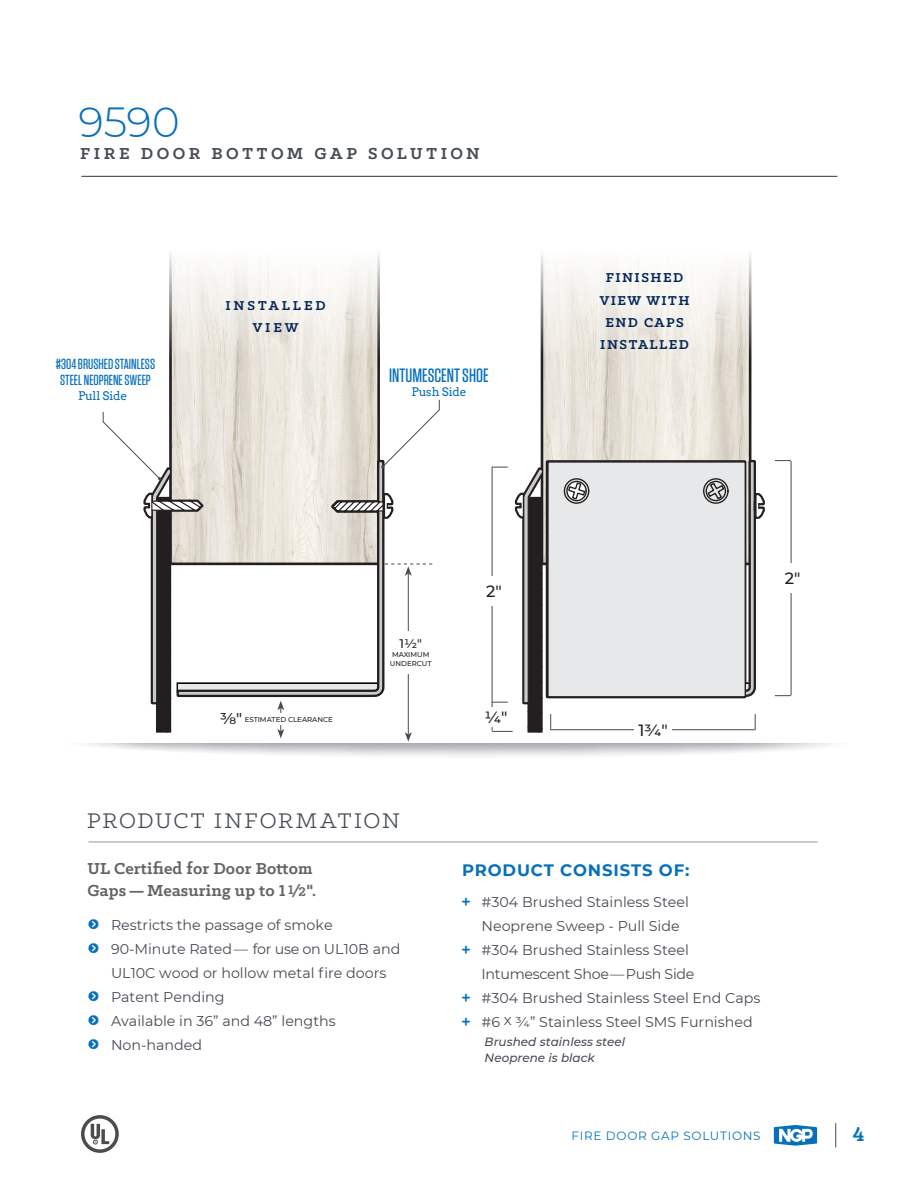
<style>
.page{position:relative;width:918px;height:1188px;background:#fff}
.page>*{position:absolute;margin:0;border:0;box-sizing:border-box;transform-origin:0 0}
.t1{font:300 42px "Montserrat";color:#0770ba}
.t2{font:24px "Klinic Slab";letter-spacing:.07em;color:#464b54}
.t3{font:700 22.5px "Klinic Slab";color:#0770ba}
.t4{font:500 19.2px "Tungsten";color:#0770ba}
.t5{font:700 18px/22.5px "Klinic Slab";letter-spacing:.01em;color:#636366}
.t6{font:700 18px "Klinic Slab";letter-spacing:.2em;color:#464b54}
.t7{font:700 16.5px "Montserrat";letter-spacing:.05em;color:#0770ba}
.SUBHEADS{font:500 16.2px "Montserrat";color:#231f20}
.SUBHEADS-2{font:500 15.6px "Montserrat";color:#231f20}
.t8{font:500 14.55px/16.2px "Tungsten";color:#0770ba;text-align:center}
.SUBHEADS-3{font:700 14.55px/22.2px "Klinic Slab";letter-spacing:.1em;color:#042758;text-align:center}
.SUBHEADS-4{font:700 14.55px/22.2px "Klinic Slab";letter-spacing:.2em;color:#042758;text-align:center}
.t9{font:14.25px/24px "Montserrat";color:#464b54}
.t10{font:14.25px "Montserrat";letter-spacing:-.02em;color:#464b54}
.SUBHEADS-5{font:500 12.45px "Montserrat";color:#231f20}
.t11{font:italic 500 12px "Montserrat";color:#464b54}
.t12{font:12px "Montserrat";letter-spacing:.06em;color:#0770ba}
.SUBHEADS-6{font:11.85px "Twentytwelve Slab";color:#0770ba}
.SUBHEADS-7{font:500 7.05px/8.9px "Montserrat";color:#231f20}
.s1{font-size:14.25px}
.s2{font-size:21px}
</style>
<div class="page">
<svg style="left:774px;top:1125px;width:43px;height:21px"></svg>
<svg style="left:835px;top:1123px;width:1px;height:25px"></svg>
<svg style="left:81px;top:1115px;width:38px;height:38px"></svg>
<hr style="left:88px;top:842px;width:730px;height:1px;background:#91959d">
<svg style="left:81px;top:175px;width:757px;height:581px"></svg>
<div style="left:225px;top:714px;width:128px;height:11px;background:#fff"></div>
<hr style="left:81px;top:176px;width:756px;height:1px;background:#464b54">
<p class="t1" style="left:79px;top:94px;width:103px">9590</p>
<p class="t6" style="left:80px;top:142px;width:401px">FIRE DOOR BOTTOM GAP SOLUTION</p>
<p class="t8" style="left:56px;top:356px;width:101px">#304 BRUSHED STAINLESS<br>STEEL NEOPRENE SWEEP</p>
<p class="SUBHEADS-6" style="left:78px;top:388px;width:50px">Pull Side</p>
<p class="SUBHEADS-4" style="left:225px;top:294px;width:102px">INSTALLED<br>VIEW</p>
<p class="t4" style="left:389px;top:365px;width:101px">INTUMESCENT SHOE</p>
<p class="SUBHEADS-6" style="left:412px;top:385px;width:56px">Push Side</p>
<p class="SUBHEADS-3" style="left:600px;top:266px;width:91px">FINISHED<br>VIEW WITH<br>END CAPS<br>INSTALLED</p>
<p class="SUBHEADS-2" style="left:220px;top:707px;width:24px">3/8ʺ</p>
<p class="SUBHEADS-7" style="left:245px;top:715px;width:90px">ESTIMATED CLEARANCE</p>
<p class="SUBHEADS-5" style="left:400px;top:635px;width:24px">11/2ʺ</p>
<p class="SUBHEADS-7" style="left:390px;top:650px;width:43px">MAXIMUM<br>UNDERCUT</p>
<p class="t2" style="left:87px;top:805px;width:314px">PRODUCT INFORMATION</p>
<p class="t5" style="left:88px;top:856px;width:230px">UL Certified for Door Bottom<br>Gaps—Measuring up to 1 <span class="s1">1</span><span class="s2">⁄</span><span class="s1">2</span>".</p>
<p class="t9" style="left:111px;top:912px;width:223px">Restricts the passage of smoke</p>
<p class="t9" style="left:111px;top:936px;width:291px">90-Minute Rated — for use on UL10B and<br>UL10C wood or hollow metal fire doors</p>
<p class="t9" style="left:111px;top:984px;width:115px">Patent Pending</p>
<p class="t9" style="left:111px;top:1008px;width:226px">Available in 36” and 48” lengths</p>
<p class="t9" style="left:111px;top:1032px;width:93px">Non-handed</p>
<p class="SUBHEADS" style="left:486px;top:580px;width:17px">2ʺ</p>
<p class="SUBHEADS" style="left:484px;top:706px;width:25px">1/4ʺ</p>
<p class="SUBHEADS" style="left:639px;top:719px;width:31px">13/4ʺ</p>
<p class="SUBHEADS" style="left:785px;top:567px;width:17px">2ʺ</p>
<p class="t7" style="left:462px;top:858px;width:229px">PRODUCT CONSISTS OF:</p>
<p class="t9" style="left:482px;top:889px;width:209px">#304 Brushed Stainless Steel<br>Neoprene Sweep - Pull Side</p>
<p class="t9" style="left:482px;top:937px;width:209px">#304 Brushed Stainless Steel</p>
<p class="t10" style="left:482px;top:964px;width:215px">Intumescent Shoe — Push Side</p>
<p class="t9" style="left:482px;top:985px;width:280px">#304 Brushed Stainless Steel End Caps</p>
<p class="t9" style="left:482px;top:1009px;width:273px">#6 X 3/4” Stainless Steel SMS Furnished</p>
<p class="t11" style="left:485px;top:1033px;width:142px">Brushed stainless steel</p>
<p class="t11" style="left:485px;top:1050px;width:112px">Neoprene is black</p>
<p class="t12" style="left:572px;top:1127px;width:191px">FIRE DOOR GAP SOLUTIONS</p>
<h3 class="t3" style="left:853px;top:1119px;width:13px">4</h3>
</div>
